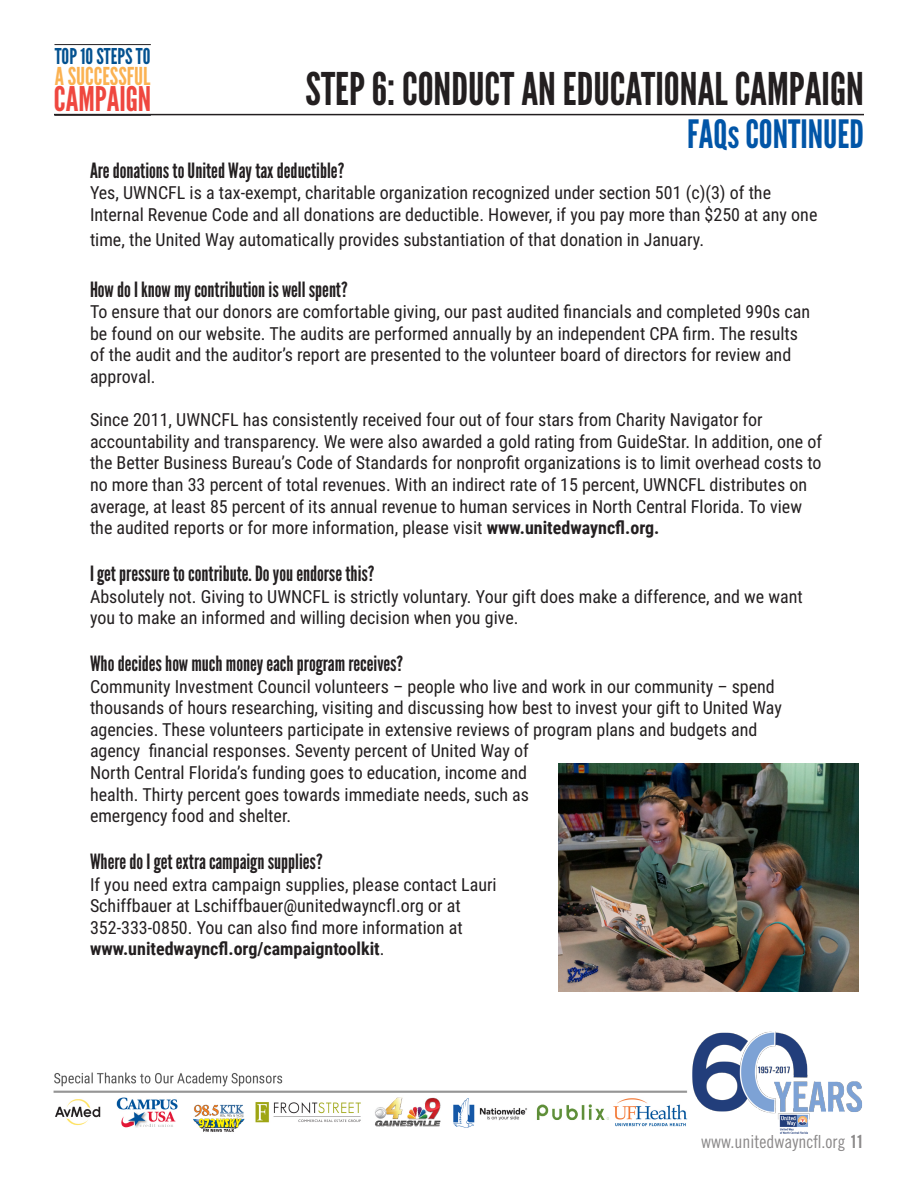
<style>
.page{position:relative;width:918px;height:1188px;background:#fff}
.page>*{position:absolute;margin:0;border:0;box-sizing:border-box;transform-origin:0 0}
.t1{font:45px "League Gothic";color:#231f20}
.t2{font:39px "League Gothic";color:#0155a7}
.t3{font:33.9px "League Gothic";color:#ef473f}
.t4{font:24.6px "League Gothic";color:#fbb252}
.t5{font:21.75px "League Gothic";color:#035190}
.t6{font:21px "League Gothic";color:#231f20}
.t7{font:18px/21.6px "Roboto Condensed";color:#231f20}
.t8{font:700 18px "Roboto Condensed";color:#231f20}
.t9{font:18px "Trade Gothic Cond Eighteen";color:#231f20}
.s1{font-weight:700}
.s2{font-weight:400}
.s3{font-family:"Trade Gothic Bold Cond Twenty"}
</style>
<div class="page">
<hr style="left:54px;top:114px;width:810px;height:1px;background:#231f20">
<img style="left:692px;top:1031px;width:170px;height:103px">
<img style="left:54px;top:1072px;width:633px;height:60px">
<hr style="left:54px;top:44px;width:97px;height:1px;background:#231f20">
<hr style="left:54px;top:115px;width:97px;height:1px;background:#231f20">
<img style="left:558px;top:764px;width:300px;height:227px">
<p class="t5" style="left:55px;top:43px;width:97px">TOP 10 STEPS TO</p>
<h3 class="t4" style="left:55px;top:61px;width:97px">A SUCCESSFUL</h3>
<h3 class="t3" style="left:54px;top:79px;width:99px">CAMPAIGN</h3>
<p class="t1" style="left:306px;top:62px;width:560px">STEP 6: CONDUCT AN EDUCATIONAL CAMPAIGN</p>
<p class="t2" style="left:687px;top:111px;width:178px">FAQs CONTINUED</p>
<p class="t6" style="left:90px;top:158px;width:256px">Are donations to United Way tax deductible?</p>
<p class="t7" style="left:90px;top:181px;width:729px">Yes, UWNCFL is a tax-exempt, charitable organization recognized under section 501 (c)(3) of the<br>Internal Revenue Code and all donations are deductible. However, if you pay more than $250 at any one</p>
<p class="t7" style="left:90px;top:228px;width:616px">time, the United Way automatically provides substantiation of that donation in January.</p>
<p class="t6" style="left:90px;top:277px;width:259px">How do I know my contribution is well spent?</p>
<p class="t7" style="left:90px;top:300px;width:722px">To ensure that our donors are comfortable giving, our past audited financials and completed 990s can be found on our website. The audits are performed annually by an independent CPA firm. The results of the audit and the auditor’s report are presented to the volunteer board of directors for review and approval.</p>
<p class="t7" style="left:90px;top:408px;width:734px">Since 2011, UWNCFL has consistently received four out of four stars from Charity Navigator for accountability and transparency. We were also awarded a gold rating from GuideStar. In addition, one of the Better Business Bureau’s Code of Standards for nonprofit organizations is to limit overhead costs to no more than 33 percent of total revenues. With an indirect rate of 15 percent, UWNCFL distributes on average, at least 85 percent of its annual revenue to human services in North Central Florida. To view the audited reports or for more information, please visit <span class="s1">www.unitedwayncfl.org.</span></p>
<p class="t6" style="left:90px;top:561px;width:286px">I get pressure to contribute. Do you endorse this?</p>
<p class="t7" style="left:90px;top:585px;width:714px">Absolutely not. Giving to UWNCFL is strictly voluntary. Your gift does make a difference, and we want you to make an informed and willing decision when you give.</p>
<p class="t6" style="left:90px;top:651px;width:315px">Who decides how much money each program receives?</p>
<p class="t7" style="left:90px;top:675px;width:693px">Community Investment Council volunteers – people who live and work in our community – spend thousands of hours researching, visiting and discussing how best to invest your gift to United Way agencies. These volunteers participate in extensive reviews of program plans and budgets and agency financial responses. Seventy percent of United Way of<br>North Central Florida’s funding goes to education, income and<br>health. Thirty percent goes towards immediate needs, such as<br>emergency food and shelter.</p>
<p class="t6" style="left:90px;top:849px;width:234px">Where do I get extra campaign supplies?</p>
<p class="t7" style="left:90px;top:873px;width:408px">If you need extra campaign supplies, please contact Lauri<br>Schiffbauer at Lschiffbauer@unitedwayncfl.org or at<br>352-333-0850. You can also find more information at</p>
<p class="t8" style="left:90px;top:936px;width:296px">www.unitedwayncfl.org/campaigntoolkit<span class="s2">.</span></p>
<p class="t9" style="left:701px;top:1131px;width:164px">www.unitedwayncfl.org <span class="s3">11</span></p>
</div>
